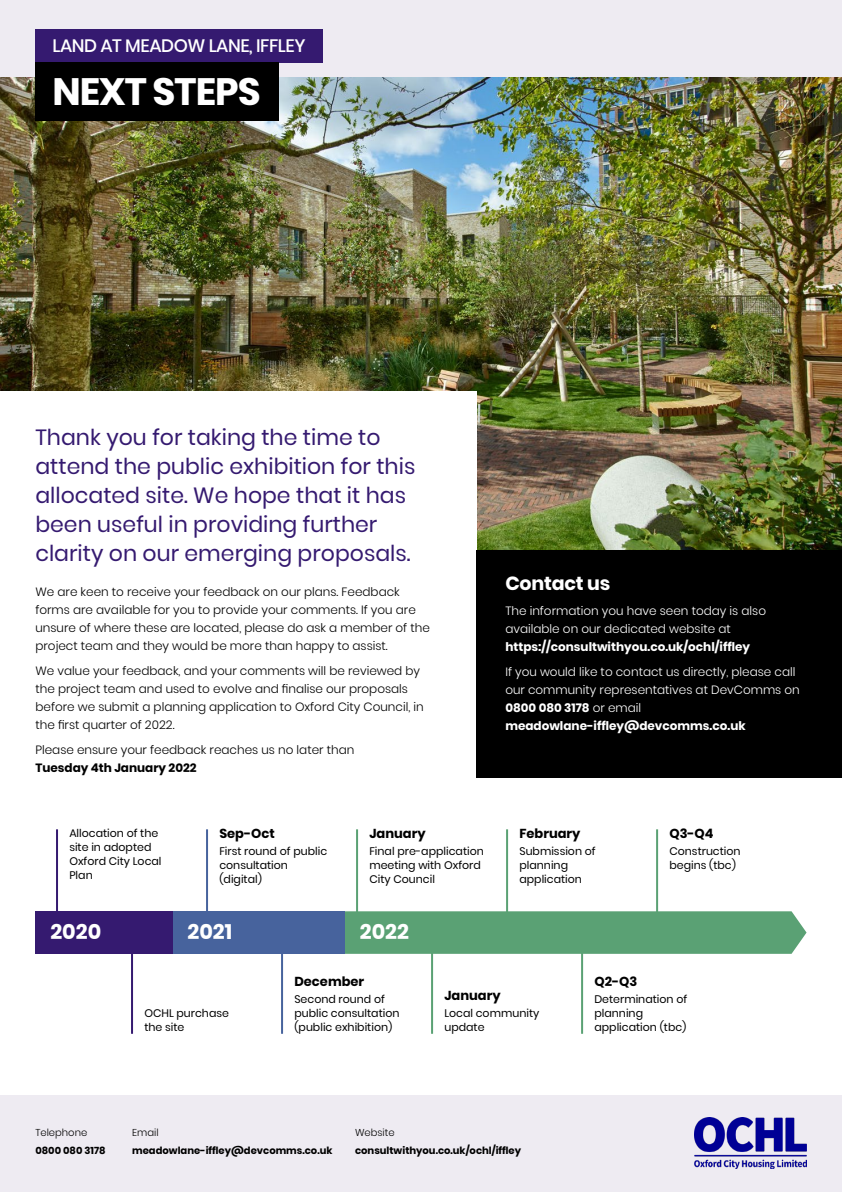
<style>
.page{position:relative;width:842px;height:1192px;background:#fff}
.page>*{position:absolute;margin:0;border:0;box-sizing:border-box;transform-origin:0 0}
.t1{font:700 38px "Poppins";letter-spacing:-.025em;color:#fff}
.t2{font:22px/29px "Poppins";color:#351a70}
.t3{font:700 21px "Poppins";color:#fff}
.t4{font:700 19px "Poppins";letter-spacing:-.01em;color:#fff}
.t5{font:500 18px "Poppins";letter-spacing:-.025em;color:#fff}
.t6{font:700 13px "Poppins";color:#000}
.t7{font:300 12px/18px "Poppins";color:#000}
.t8{font:300 12px/18px "Poppins";color:#fff}
.t9{font:700 12px "Poppins";color:#fff}
.t10{font:700 12px "Poppins";color:#000}
.t11{font:11px/14px "Poppins";color:#000}
.t12{font:700 10px "Poppins";color:#000}
.t13{font:300 10px "Poppins";color:#000}
.s1{font-weight:700}
</style>
<div class="page">
<div style="left:0;top:0;width:842px;height:78px;background:#eeebf2"></div>
<div style="left:0;top:1095px;width:842px;height:97px;background:#eeebf2"></div>
<img style="left:694px;top:1117px;width:112px;height:52px">
<div style="left:35px;top:29px;width:288px;height:33px;background:#351a70"></div>
<img style="left:0;top:78px;width:842px;height:472px">
<div style="left:0;top:392px;width:477px;height:465px;background:#fff"></div>
<div style="left:35px;top:62px;width:244px;height:59px;background:#000"></div>
<div style="left:477px;top:550px;width:365px;height:228px;background:#000"></div>
<hr style="left:56px;top:829px;width:2px;height:110px;background:#351a70">
<hr style="left:206px;top:829px;width:2px;height:110px;background:#47639d">
<hr style="left:356px;top:829px;width:2px;height:110px;background:#5aa174">
<hr style="left:506px;top:829px;width:2px;height:110px;background:#5aa174">
<hr style="left:131px;top:919px;width:2px;height:115px;background:#351a70">
<hr style="left:281px;top:919px;width:2px;height:115px;background:#47639d">
<hr style="left:431px;top:919px;width:2px;height:115px;background:#5aa174">
<hr style="left:581px;top:919px;width:2px;height:115px;background:#5aa174">
<hr style="left:656px;top:829px;width:2px;height:110px;background:#5aa174">
<div style="left:345px;top:911px;width:461px;height:43px;background:#5aa174"></div>
<div style="left:35px;top:911px;width:310px;height:43px;background:#47639d"></div>
<div style="left:35px;top:911px;width:137px;height:43px;background:#351a70"></div>
<h3 class="t5" style="left:52px;top:35px;width:254px">LAND AT MEADOW LANE, IFFLEY</h3>
<h1 class="t1" style="left:52px;top:70px;width:210px">NEXT STEPS</h1>
<h2 class="t2" style="left:35px;top:423px;width:381px">Thank you for taking the time to attend the public exhibition for this allocated site. We hope that it has been useful in providing further clarity on our emerging proposals.</h2>
<p class="t7" style="left:35px;top:583px;width:396px">We are keen to receive your feedback on our plans. Feedback forms are available for you to provide your comments. If you are unsure of where these are located, please do ask a member of the project team and they would be more than happy to assist.</p>
<p class="t7" style="left:35px;top:662px;width:390px">We value your feedback, and your comments will be reviewed by the project team and used to evolve and finalise our proposals before we submit a planning application to Oxford City Council, in the first quarter of 2022.</p>
<p class="t7" style="left:35px;top:741px;width:320px">Please ensure your feedback reaches us no later than</p>
<p class="t10" style="left:35px;top:761px;width:163px">Tuesday 4th January 2022</p>
<p class="t11" style="left:69px;top:826px;width:94px">Allocation of the site in adopted<br>Oxford City Local<br>Plan</p>
<p class="t6" style="left:219px;top:826px;width:57px">Sep-Oct</p>
<p class="t11" style="left:219px;top:845px;width:109px">First round of public consultation (digital)</p>
<p class="t6" style="left:369px;top:826px;width:58px">January</p>
<p class="t11" style="left:369px;top:845px;width:116px">Final pre-application meeting with Oxford<br>City Council</p>
<h3 class="t3" style="left:50px;top:920px;width:52px">2020</h3>
<h3 class="t3" style="left:187px;top:920px;width:46px">2021</h3>
<h3 class="t3" style="left:360px;top:920px;width:51px">2022</h3>
<h3 class="t4" style="left:505px;top:572px;width:106px">Contact us</h3>
<p class="t8" style="left:505px;top:602px;width:262px">The information you have seen today is also available on our dedicated website at</p>
<p class="t9" style="left:505px;top:640px;width:246px">https://consultwithyou.co.uk/ochl/iffley</p>
<p class="t8" style="left:505px;top:663px;width:296px">If you would like to contact us directly, please call our community representatives at DevComms on <span class="s1">0800 080 3178</span> or email <span class="s1">meadowlane-iffley@devcomms.co.uk</span></p>
<p class="t6" style="left:519px;top:826px;width:63px">February</p>
<p class="t11" style="left:519px;top:845px;width:78px">Submission of planning application</p>
<p class="t6" style="left:669px;top:826px;width:46px">Q3-Q4</p>
<p class="t11" style="left:669px;top:845px;width:73px">Construction begins (tbc)</p>
<p class="t11" style="left:144px;top:1007px;width:86px">OCHL purchase the site</p>
<p class="t6" style="left:294px;top:974px;width:71px">December</p>
<p class="t11" style="left:294px;top:993px;width:107px">Second round of public consultation (public exhibition)</p>
<p class="t6" style="left:444px;top:988px;width:58px">January</p>
<p class="t11" style="left:444px;top:1007px;width:96px">Local community update</p>
<p class="t13" style="left:35px;top:1127px;width:53px">Telephone</p>
<p class="t12" style="left:35px;top:1145px;width:72px">0800 080 3178</p>
<p class="t13" style="left:132px;top:1127px;width:28px">Email</p>
<p class="t12" style="left:132px;top:1145px;width:202px">meadowlane-iffley@devcomms.co.uk</p>
<p class="t13" style="left:355px;top:1127px;width:41px">Website</p>
<p class="t12" style="left:355px;top:1145px;width:168px">consultwithyou.co.uk/ochl/iffley</p>
<p class="t6" style="left:594px;top:974px;width:44px">Q2-Q3</p>
<p class="t11" style="left:594px;top:993px;width:94px">Determination of planning application (tbc)</p>
</div>
